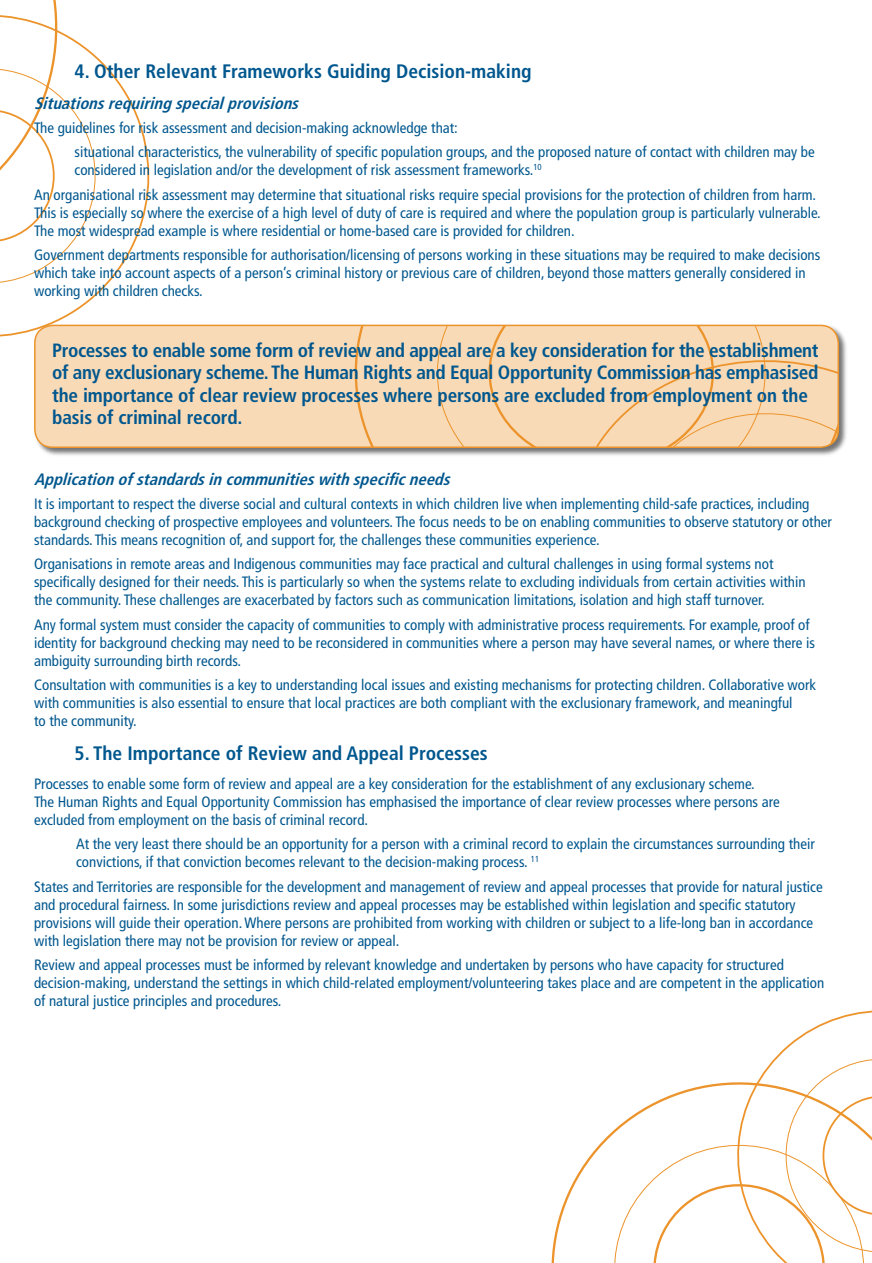
<style>
.page{position:relative;width:872px;height:1263px;background:#fff}
.page>*{position:absolute;margin:0;border:0;box-sizing:border-box;transform-origin:0 0}
.t1{font:700 condensed 19.5px "Frutiger";color:#00578e}
.t2{font:700 condensed 19.2px/22.5px "Frutiger";letter-spacing:-.015em;color:#00578e}
.t3{font:italic 700 condensed 16.5px "Frutiger";color:#00578e}
.t4{font:condensed 15px/18px "Frutiger";color:#00578e}
</style>
<div class="page">
<svg style="left:0;top:0;width:150px;height:337px"></svg>
<svg style="left:551px;top:1146px;width:47px;height:117px"></svg>
<svg style="left:598px;top:1010px;width:274px;height:253px"></svg>
<div style="left:33px;top:324px;width:815px;height:134px;background:#000;opacity:.55"></div>
<div style="left:35px;top:325px;width:803px;height:122px;background:#f9dab7;border-radius:18px"></div>
<svg style="left:354px;top:328px;width:19px;height:117px"></svg>
<svg style="left:437px;top:325px;width:401px;height:122px"></svg>
<div style="left:34px;top:325px;width:805px;height:123px;border:2px solid #ec942b;border-radius:18px"></div>
<h1 class="t1" style="left:75px;top:60px;width:458px">4. Other Relevant Frameworks Guiding Decision‑making</h1>
<p class="t3" style="left:34px;top:93px;width:271px">Situationsrequiringspecialprovisions</p>
<p class="t4" style="left:75px;top:116px;width:741px;line-height:24.5px;text-indent:-41px">The guidelines for risk assessment and decision‑making acknowledge that:<br>situational characteristics, the vulnerability of specific population groups, and the proposed nature of contact with children may be</p>
<p class="t4" style="left:34px;top:158px;width:783px;line-height:24.5px;text-indent:41px">considered in legislation and/or the development of risk assessment frameworks.<sup>10<br></sup>An organisational risk assessment may determine that situational risks require special provisions for the protection of children from harm.</p>
<p class="t4" style="left:34px;top:204px;width:788px">This is especially so where the exercise of a high level of duty of care is required and where the population group is particularly vulnerable.<br>The most widespread example is where residential or home‑based care is provided for children.</p>
<p class="t4" style="left:34px;top:246px;width:788px">Government departments responsible for authorisation/licensing of persons working in these situations may be required to make decisions which take into account aspects of a person’s criminal history or previous care of children, beyond those matters generally considered in working with children checks.</p>
<p class="t2" style="left:52px;top:339px;width:768px">Processes to enable some form of review and appeal are a key consideration for the establishment of any exclusionary scheme. The Human Rights and Equal Opportunity Commission has emphasised the importance of clear review processes where persons are excluded from employment on the basis of criminal record.</p>
<p class="t3" style="left:34px;top:469px;width:422px">Applicationofstandardsincommunitieswithspecificneeds</p>
<p class="t4" style="left:34px;top:495px;width:799px">It is important to respect the diverse social and cultural contexts in which children live when implementing child‑safe practices, including background checking of prospective employees and volunteers. The focus needs to be on enabling communities to observe statutory or other standards. This means recognition of, and support for, the challenges these communities experience.</p>
<p class="t4" style="left:34px;top:555px;width:773px">Organisations in remote areas and Indigenous communities may face practical and cultural challenges in using formal systems not specifically designed for their needs. This is particularly so when the systems relate to excluding individuals from certain activities within the community. These challenges are exacerbated by factors such as communication limitations, isolation and high staff turnover.</p>
<p class="t4" style="left:34px;top:615px;width:782px">Any formal system must consider the capacity of communities to comply with administrative process requirements. For example, proof of identity for background checking may need to be reconsidered in communities where a person may have several names, or where there is ambiguity surrounding birth records.</p>
<p class="t4" style="left:34px;top:676px;width:783px">Consultation with communities is a key to understanding local issues and existing mechanisms for protecting children. Collaborative work with communities is also essential to ensure that local practices are both compliant with the exclusionary framework, and meaningful<br>to the community.</p>
<h1 class="t1" style="left:75px;top:742px;width:415px">5. The Importance of Review and Appeal Processes</h1>
<p class="t4" style="left:34px;top:775px;width:747px">Processes to enable some form of review and appeal are a key consideration for the establishment of any exclusionary scheme.<br>The Human Rights and Equal Opportunity Commission has emphasised the importance of clear review processes where persons are excluded from employment on the basis of criminal record.</p>
<p class="t4" style="left:76px;top:835px;width:740px">At the very least there should be an opportunity for a person with a criminal record to explain the circumstances surrounding their convictions, if that conviction becomes relevant to the decision‑making process. <sup>11</sup></p>
<p class="t4" style="left:34px;top:878px;width:790px">States and Territories are responsible for the development and management of review and appeal processes that provide for natural justice and procedural fairness. In some jurisdictions review and appeal processes may be established within legislation and specific statutory provisions will guide their operation. Where persons are prohibited from working with children or subject to a life‑long ban in accordance with legislation there may not be provision for review or appeal.</p>
<p class="t4" style="left:34px;top:956px;width:791px">Review and appeal processes must be informed by relevant knowledge and undertaken by persons who have capacity for structured decision‑making, understand the settings in which child‑related employment/volunteering takes place and are competent in the application of natural justice principles and procedures.</p>
</div>
